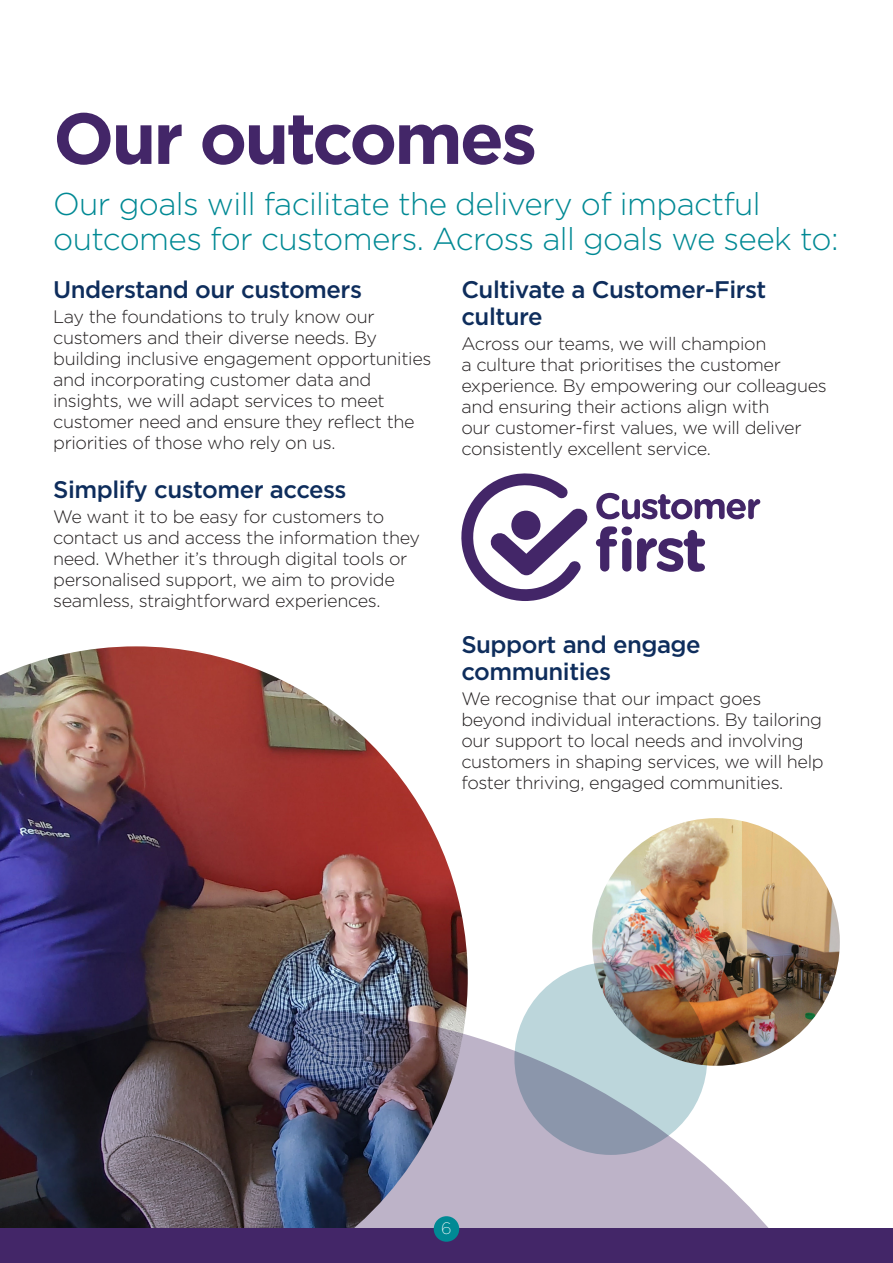
<style>
.page{position:relative;width:893px;height:1263px;background:#fff}
.page>*{position:absolute;margin:0;border:0;box-sizing:border-box;transform-origin:0 0}
.t1{font:700 72px "Gotham";letter-spacing:-.04em;color:#432668}
.t2{font:300 31.5px/34.5px "Gotham";letter-spacing:-.02em;color:#008994}
.t3{font:500 24px/27px "Gotham";letter-spacing:-.02em;color:#0e2d5c}
.t4{font:300 18px/21px "Gotham";letter-spacing:-.02em;color:#231f20}
.t5{font:200 16.5px "Gotham";color:#fff}
</style>
<div class="page">
<img style="left:0;top:646px;width:468px;height:363px">
<img style="left:0;top:1009px;width:820px;height:220px">
<svg style="left:803px;top:1026px;width:90px;height:203px"></svg>
<div style="left:0;top:1229px;width:893px;height:34px;background:#432668"></div>
<div style="left:434px;top:1216px;width:25px;height:26px;background:#008994;border-radius:50%"></div>
<svg style="left:461px;top:473px;width:127px;height:128px"></svg>
<div style="left:511px;top:511px;width:29px;height:29px;background:#432668;border-radius:50%"></div>
<svg style="left:596px;top:493px;width:164px;height:26px"></svg>
<svg style="left:596px;top:526px;width:109px;height:46px"></svg>
<img style="left:592px;top:818px;width:248px;height:248px;border-radius:124px">
<svg style="left:514px;top:962px;width:193px;height:193px;background:#9ea9ae"></svg>
<p class="t1" style="left:53px;top:91px;width:486px">Our outcomes</p>
<p class="t2" style="left:53px;top:186px;width:787px">Our goals will facilitate the delivery of impactful outcomes for customers. Across all goals we seek to:</p>
<p class="t3" style="left:53px;top:276px;width:310px">Understand our customers</p>
<p class="t4" style="left:53px;top:306px;width:380px">Lay the foundations to truly know our customers and their diverse needs. By building inclusive engagement opportunities and incorporating customer data and insights, we will adapt services to meet customer need and ensure they reflect the priorities of those who rely on us.</p>
<p class="t3" style="left:53px;top:475px;width:295px">Simplify customer access</p>
<p class="t4" style="left:53px;top:506px;width:368px">We want it to be easy for customers to contact us and access the information they need. Whether it’s through digital tools or personalised support, we aim to provide seamless, straightforward experiences.</p>
<p class="t3" style="left:461px;top:276px;width:306px">Cultivate a Customer-First culture</p>
<p class="t4" style="left:461px;top:333px;width:367px">Across our teams, we will champion<br>a culture that prioritises the customer experience. By empowering our colleagues and ensuring their actions align with<br>our customer-first values, we will deliver consistently excellent service.</p>
<p class="t3" style="left:461px;top:630px;width:241px">Support and engage communities</p>
<p class="t4" style="left:461px;top:687px;width:364px">We recognise that our impact goes beyond individual interactions. By tailoring our support to local needs and involving customers in shaping services, we will help foster thriving, engaged communities.</p>
<p class="t5" style="left:441px;top:1218px;width:12px">6</p>
</div>
